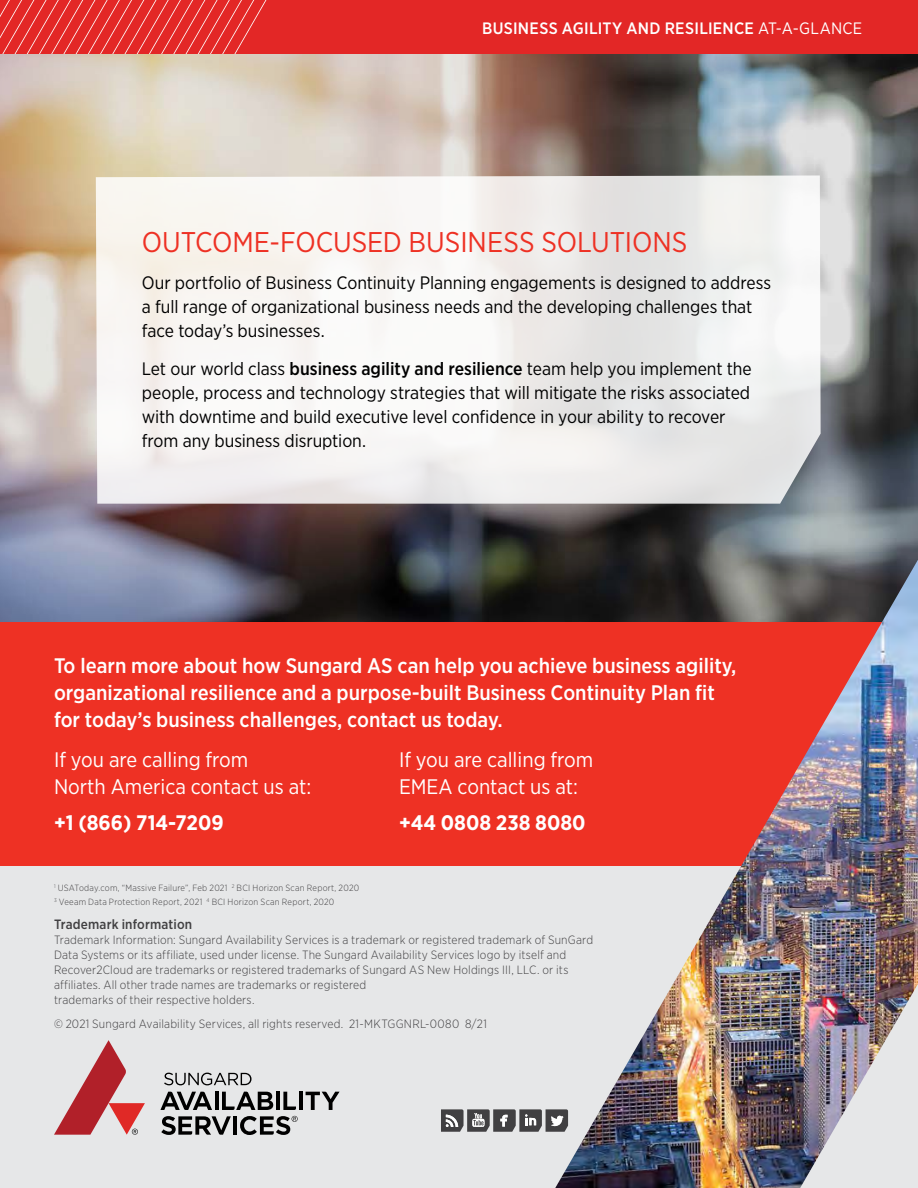
<style>
.page{position:relative;width:918px;height:1188px;background:#fff}
.page>*{position:absolute;margin:0;border:0;box-sizing:border-box;transform-origin:0 0}
.t1{font:28.5px "Gotham Narrow";color:#ee3124}
.t2{font:500 21px/27px "Gotham Narrow";color:#fff}
.t3{font:21px/27px "Gotham Narrow";color:#fff}
.t4{font:700 21px "Gotham Narrow";color:#fff}
.t5{font:18px/24px "Gotham Narrow";letter-spacing:-.005em;color:#000}
.t6{font:500 16.5px "Gotham Narrow";letter-spacing:.02em;color:#fff}
.t7{font:500 13.5px "Gotham Narrow";letter-spacing:.01em;color:#414042}
.t8{font:300 12px/15px "Gotham Narrow";letter-spacing:.015em;color:#414042}
.t9{font:300 9px/13.5px "Gotham Narrow";letter-spacing:.025em;color:#414042}
.s1{font-weight:400}
.s2{font-weight:500}
</style>
<div class="page">
<img style="left:0;top:54px;width:918px;height:568px">
<div style="left:0;top:866px;width:918px;height:322px;background:#e6e7e8"></div>
<hr style="left:233px;top:1116px;width:4px;height:19px;background:#000">
<svg style="left:164px;top:1073px;width:88px;height:12px"></svg>
<svg style="left:161px;top:1116px;width:70px;height:19px"></svg>
<svg style="left:306px;top:1092px;width:34px;height:18px"></svg>
<hr style="left:299px;top:1092px;width:4px;height:18px;background:#000">
<hr style="left:276px;top:1092px;width:4px;height:18px;background:#000">
<hr style="left:215px;top:1092px;width:3px;height:18px;background:#000">
<svg style="left:160px;top:1092px;width:52px;height:18px"></svg>
<svg style="left:283px;top:1092px;width:13px;height:18px"></svg>
<svg style="left:222px;top:1092px;width:51px;height:18px"></svg>
<svg style="left:240px;top:1116px;width:58px;height:19px"></svg>
<svg style="left:54px;top:1040px;width:91px;height:95px"></svg>
<div style="left:0;top:0;width:918px;height:54px;background:#e32726"></div>
<svg style="left:0;top:0;width:328px;height:55px"></svg>
<svg style="left:441px;top:1109px;width:114px;height:23px"></svg>
<div style="left:0;top:622px;width:918px;height:244px;background:#ee3124"></div>
<img style="left:555px;top:560px;width:363px;height:628px">
<svg style="left:96px;top:175px;width:725px;height:329px;fill:#f5f2f0"></svg>
<h3 class="t6" style="left:482px;top:18px;width:382px">BUSINESS AGILITY AND RESILIENCE <span class="s1">AT-A-GLANCE</span></h3>
<h1 class="t1" style="left:142px;top:224px;width:547px">OUTCOME-FOCUSED BUSINESS SOLUTIONS</h1>
<h3 class="t5" style="left:142px;top:271px;width:631px">Our portfolio of Business Continuity Planning engagements is designed to address a full range of organizational business needs and the developing challenges that face today’s businesses.</h3>
<p class="t5" style="left:142px;top:356px;width:611px">Let our world class <span class="s2">business agility and resilience</span> team help you implement the people, process and technology strategies that will mitigate the risks associated with downtime and build executive level confidence in your ability to recover from any business disruption.</p>
<h2 class="t2" style="left:54px;top:651px;width:684px">To learn more about how Sungard AS can help you achieve business agility, organizational resilience and a purpose-built Business Continuity Plan fit for today’s business challenges, contact us today.</h2>
<h2 class="t3" style="left:54px;top:746px;width:259px">If you are calling from<br>North America contact us at:</h2>
<h2 class="t4" style="left:54px;top:809px;width:171px">+1 (866) 714-7209</h2>
<h2 class="t3" style="left:399px;top:746px;width:196px">If you are calling from<br>EMEA contact us at:</h2>
<h2 class="t4" style="left:399px;top:809px;width:188px">+44 0808 238 8080</h2>
<p class="t9" style="left:54px;top:881px;width:307px"><sup>1</sup> USAToday.com, “Massive Failure”, Feb 2021 <sup>2</sup> BCI Horizon Scan Report, 2020<br><sup>3</sup> Veeam Data Protection Report, 2021 <sup>4</sup> BCI Horizon Scan Report, 2020</p>
<p class="t7" style="left:54px;top:916px;width:140px">Trademark information</p>
<p class="t8" style="left:54px;top:932px;width:541px">Trademark Information: Sungard Availability Services is a trademark or registered trademark of SunGard Data Systems or its affiliate, used under license. The Sungard Availability Services logo by itself and Recover2Cloud are trademarks or registered trademarks of Sungard AS New Holdings III, LLC. or its affiliates. All other trade names are trademarks or registered<br>trademarks of their respective holders.</p>
<p class="t8" style="left:54px;top:1016px;width:434px">© 2021 Sungard Availability Services, all rights reserved. 21-MKTGGNRL-0080 8/21</p>
</div>
